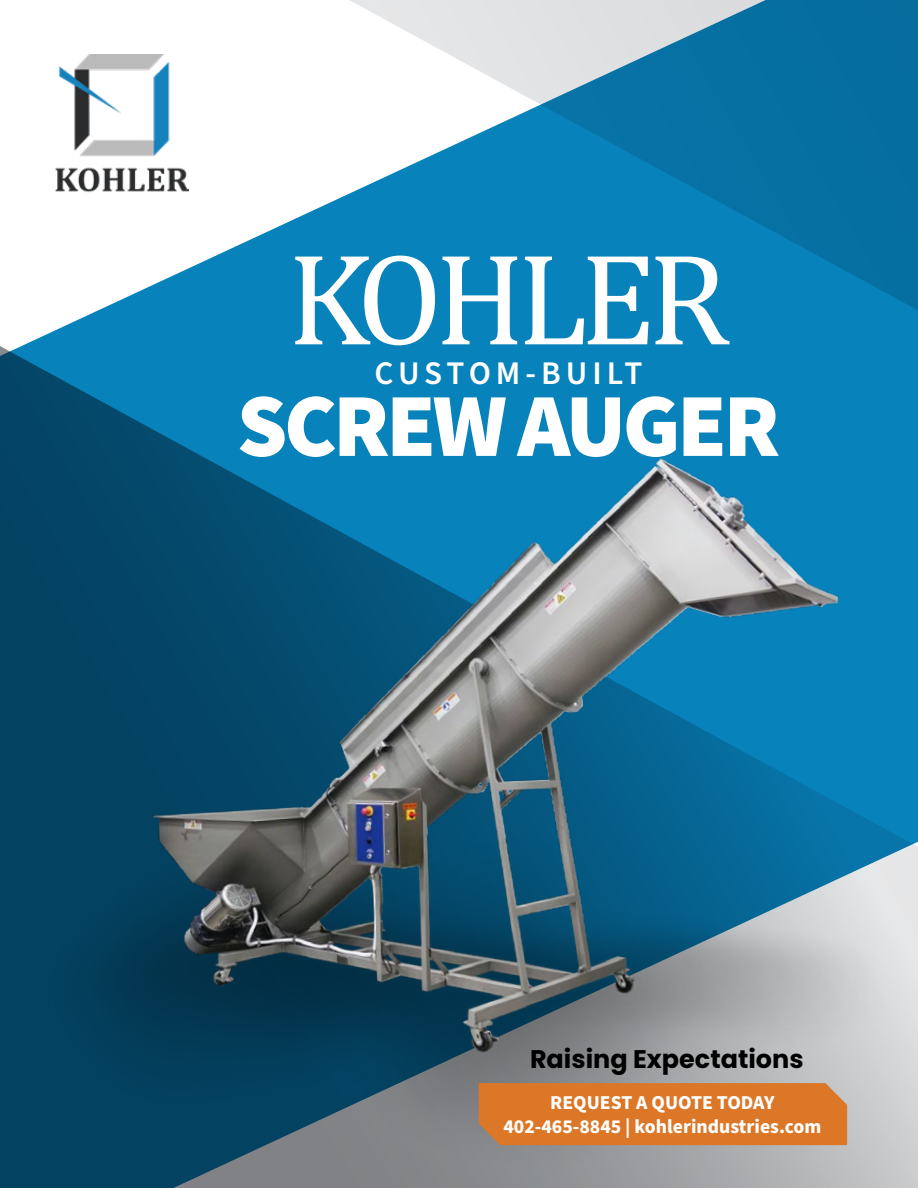
<style>
.page{position:relative;width:918px;height:1188px;background:#fff}
.page>*{position:absolute;margin:0;border:0;box-sizing:border-box;transform-origin:0 0}
.t1{font:131.7px "Cambria";letter-spacing:-.06em;color:#fff}
.t2{font:900 90px "Source Sans Pro";letter-spacing:-.04em;color:#fff}
.t3{font:600 33px "Source Sans Pro";letter-spacing:.14em;color:#fff}
.t4{font:700 25.5px "Poppins";color:#000}
.t5{font:700 19.65px/23.5px "Source Sans Pro";color:#fff;text-align:center}
</style>
<div class="page">
<svg style="left:0;top:0;width:918px;height:430px;fill:#0882bb"></svg>
<img style="left:54px;top:54px;width:134px;height:147px">
<img style="left:0;top:430px;width:918px;height:758px">
<div style="left:479px;top:1083px;width:368px;height:62px;background:#db7727"></div>
<h1 class="t1" style="left:287px;top:222px;width:444px">KOHLER</h1>
<h3 class="t3" style="left:375px;top:351px;width:269px">CUSTOM-BUILT</h3>
<h2 class="t2" style="left:237px;top:364px;width:545px">SCREW AUGER</h2>
<p class="t4" style="left:530px;top:1044px;width:275px">Raising Expectations</p>
<p class="t5" style="left:503px;top:1092px;width:320px">REQUEST A QUOTE TODAY<br>402-465-8845 | kohlerindustries.com</p>
</div>
